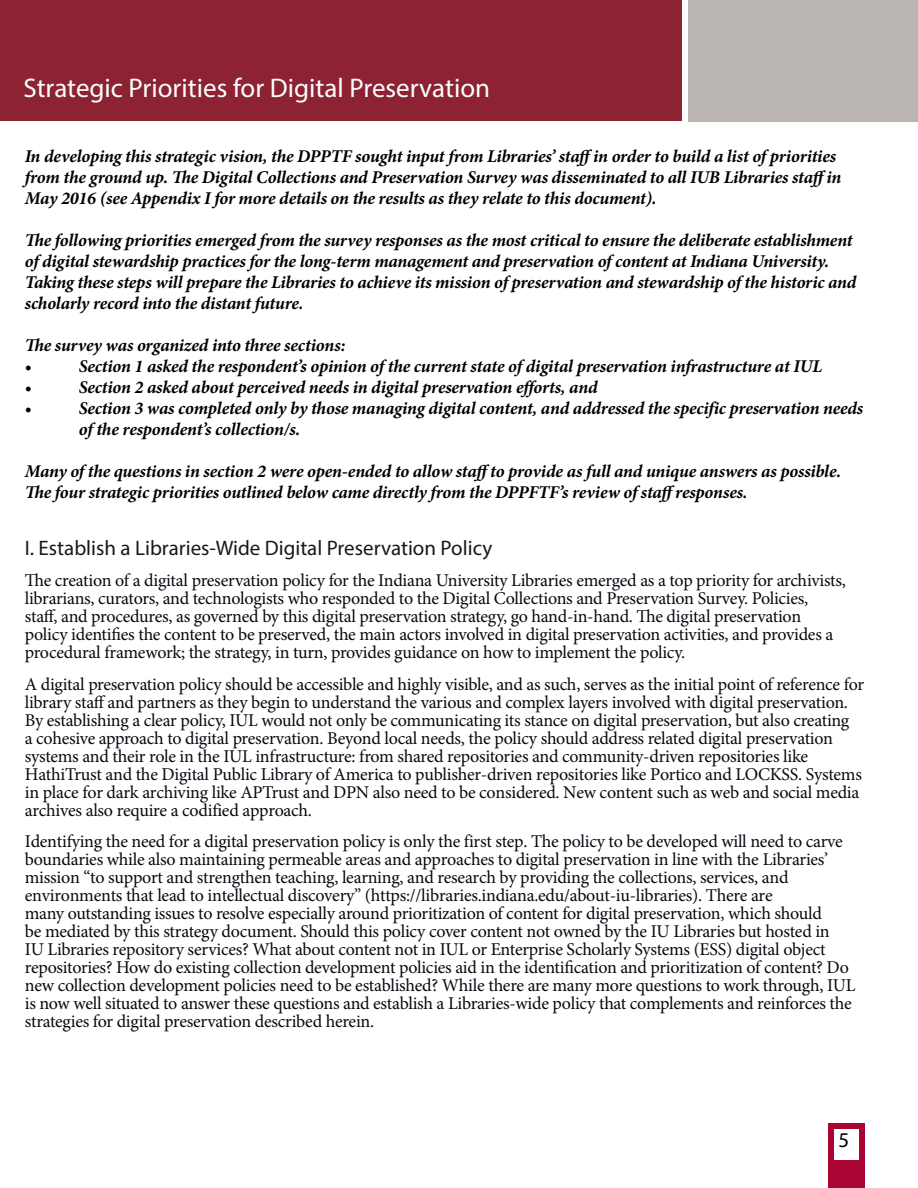
<style>
.page{position:relative;width:918px;height:1188px;background:#fff}
.page>*{position:absolute;margin:0;border:0;box-sizing:border-box;transform-origin:0 0}
.t1{font:27px "Myriad Pro";color:#fafdff}
.t2{font:21px "Myriad Pro";color:#19191a}
.t3{font:21px "Myriad Pro";color:#000}
.t4{font:18px/18px "Minion Pro";letter-spacing:-.015em;color:#080a12}
.t5{font:italic 700 18px/21px "Minion Pro";letter-spacing:-.01em;color:#000}
</style>
<div class="page">
<div style="left:0;top:0;width:682px;height:122px;background:#8c2232"></div>
<svg style="left:828px;top:1124px;width:36px;height:64px;fill:#a90533"></svg>
<div style="left:688px;top:0;width:230px;height:122px;background:#bbb5b4"></div>
<h1 class="t1" style="left:23px;top:71px;width:468px">Strategic Priorities for Digital Preservation</h1>
<p class="t5" style="left:25px;top:145px;width:818px">In developing this strategic vision, the DPPTF sought input from Libraries’ staff in order to build a list of priorities from the ground up. The Digital Collections and Preservation Survey was disseminated to all IUB Libraries staff in<br>May 2016 (see Appendix I for more details on the results as they relate to this document).</p>
<p class="t5" style="left:25px;top:229px;width:833px">The following priorities emerged from the survey responses as the most critical to ensure the deliberate establishment of digital stewardship practices for the long-term management and preservation of content at Indiana University.<br>Taking these steps will prepare the Libraries to achieve its mission of preservation and stewardship of the historic and scholarly record into the distant future.</p>
<p class="t5" style="left:25px;top:334px;width:322px">The survey was organized into three sections: •</p>
<p class="t5" style="left:79px;top:355px;width:745px">Section 1 asked the respondent’s opinion of the current state of digital preservation infrastructure at IUL</p>
<p class="t5" style="left:25px;top:376px;width:8px">•</p>
<p class="t5" style="left:79px;top:376px;width:520px">Section 2 asked about perceived needs in digital preservation efforts, and</p>
<p class="t5" style="left:25px;top:397px;width:8px">•</p>
<p class="t5" style="left:79px;top:397px;width:786px">Section 3 was completed only by those managing digital content, and addressed the specific preservation needs of the respondent’s collection/s.</p>
<p class="t5" style="left:25px;top:460px;width:818px">Many of the questions in section 2 were open-ended to allow staff to provide as full and unique answers as possible.<br>The four strategic priorities outlined below came directly from the DPPFTF’s review of staff responses.</p>
<p class="t2" style="left:25px;top:535px;width:469px">I . Establish a Libraries-Wide Digital Preservation Policy</p>
<p class="t4" style="left:25px;top:571px;width:823px">The creation of a digital preservation policy for the Indiana University Libraries emerged as a top priority for archivists, librarians, curators, and technologists who responded to the Digital Collections and Preservation Survey. Policies,<br>staff, and procedures, as governed by this digital preservation strategy, go hand-in-hand. The digital preservation policy identifies the content to be preserved, the main actors involved in digital preservation activities, and provides a procedural framework; the strategy, in turn, provides guidance on how to implement the policy.</p>
<p class="t4" style="left:25px;top:675px;width:841px">A digital preservation policy should be accessible and highly visible, and as such, serves as the initial point of reference for library staff and partners as they begin to understand the various and complex layers involved with digital preservation.<br>By establishing a clear policy, IUL would not only be communicating its stance on digital preservation, but also creating<br>a cohesive approach to digital preservation. Beyond local needs, the policy should address related digital preservation systems and their role in the IUL infrastructure: from shared repositories and community-driven repositories like HathiTrust and the Digital Public Library of America to publisher-driven repositories like Portico and LOCKSS. Systems in place for dark archiving like APTrust and DPN also need to be considered. New content such as web and social media archives also require a codified approach.</p>
<p class="t4" style="left:25px;top:832px;width:832px">Identifying the need for a digital preservation policy is only the first step. The policy to be developed will need to carve boundaries while also maintaining permeable areas and approaches to digital preservation in line with the Libraries’ mission “to support and strengthen teaching, learning, and research by providing the collections, services, and environments that lead to intellectual discovery” (https://libraries.indiana.edu/about-iu-libraries). There are<br>many outstanding issues to resolve especially around prioritization of content for digital preservation, which should<br>be mediated by this strategy document. Should this policy cover content not owned by the IU Libraries but hosted in<br>IU Libraries repository services? What about content not in IUL or Enterprise Scholarly Systems (ESS) digital object repositories? How do existing collection development policies aid in the identification and prioritization of content? Do new collection development policies need to be established? While there are many more questions to work through, IUL is now well situated to answer these questions and establish a Libraries-wide policy that complements and reinforces the strategies for digital preservation described herein.</p>
<p class="t3" style="left:838px;top:1127px;width:12px">5</p>
</div>
